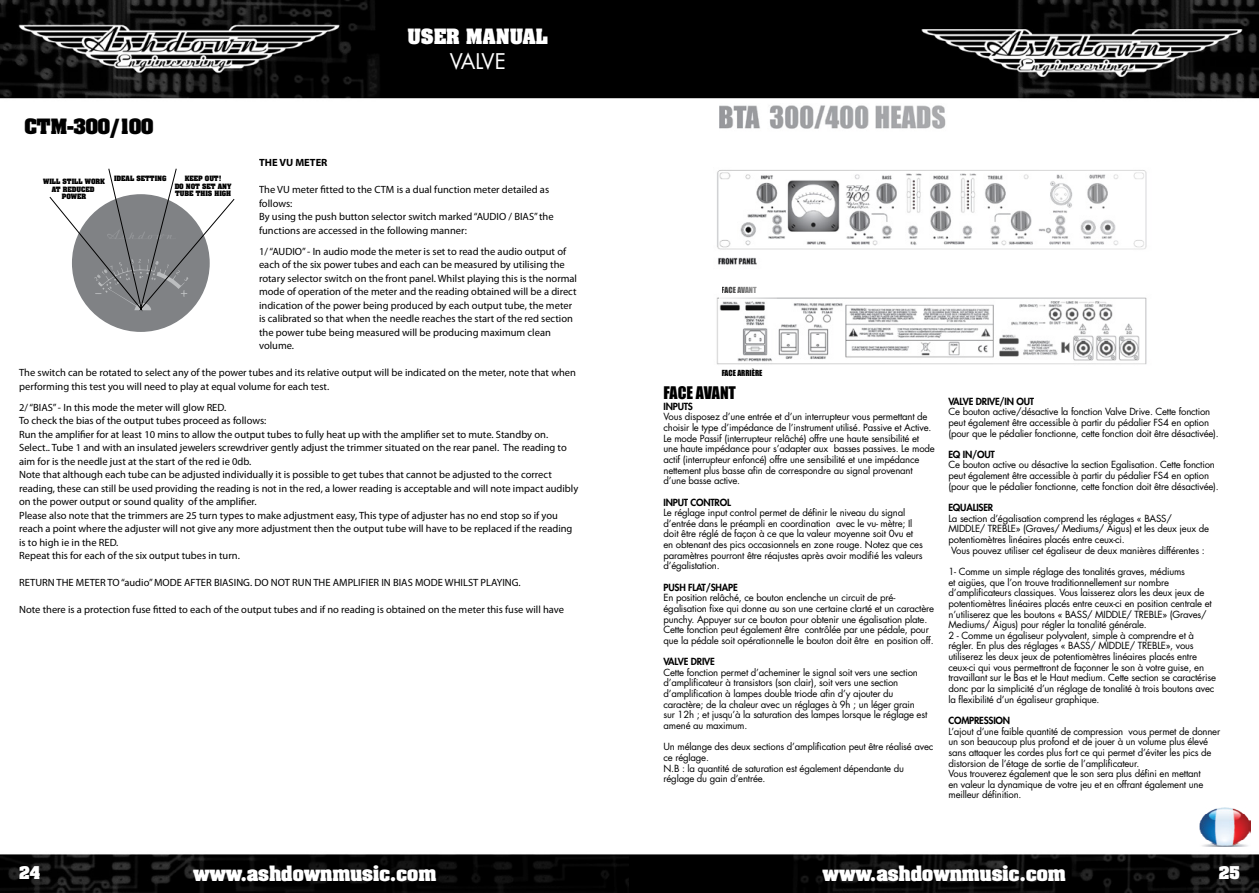
<style>
.page{position:relative;width:1259px;height:893px;background:#fff}
.page>*{position:absolute;margin:0;border:0;box-sizing:border-box;transform-origin:0 0}
.t1{font:21px "Futura";letter-spacing:-.04em;color:#fff}
.t2{font:700 18px "Aachen";color:#fff}
.t3{font:700 18px "Aachen";color:#000}
.t4{font:15.9px "Impact";color:#000}
.t5{font:700 15px "Aachen";color:#fff}
.t6{font:10.5px/13.5px "Myriad Pro";color:#000}
.t7{font:700 10.5px "Myriad Pro";color:#000}
.t8{font:9.6px/10.6px "Futura";letter-spacing:-.02em;color:#000}
.t9{font:800 9.6px "Futura";letter-spacing:-.02em;color:#000}
.t10{font:7.65px "Impact";color:#000}
.t11{font:700 6.3px/7.5px "Aachen";color:#000;text-align:center}
</style>
<div class="page">
<img style="left:0;top:0;width:1259px;height:893px">
<div style="left:24px;top:158px;width:235px;height:182px;background:#fff"></div>
<div style="left:72px;top:194px;width:138px;height:138px;background:#808285;border-radius:50%"></div>
<svg style="left:49px;top:168px;width:186px;height:143px"></svg>
<img style="left:1199px;top:808px;width:51px;height:38px">
<img style="left:677px;top:103px;width:582px;height:269px">
<div style="left:719px;top:289px;width:57px;height:10px;background:#fff"></div>
<h2 class="t3" style="left:24px;top:112px;width:130px">CTM-300/100</h2>
<h2 class="t2" style="left:407px;top:23px;width:142px">USER MANUAL</h2>
<h1 class="t1" style="left:450px;top:48px;width:58px">VALVE</h1>
<p class="t7" style="left:259px;top:156px;width:70px">THE VU METER</p>
<p class="t6" style="left:259px;top:183px;width:296px">The VU meter fitted to the CTM is a dual function meter detailed as follows:<br>By using the push button selector switch marked “AUDIO / BIAS” the functions are accessed in the following manner:</p>
<p class="t6" style="left:259px;top:244px;width:319px">1/ “AUDIO” - In audio mode the meter is set to read the audio output of each of the six power tubes and each can be measured by utilising the rotary selector switch on the front panel. Whilst playing this is the normal mode of operation of the meter and the reading obtained will be a direct indication of the power being produced by each output tube, the meter is calibrated so that when the needle reaches the start of the red section the power tube being measured will be producing maximum clean volume.</p>
<p class="t6" style="left:19px;top:366px;width:558px">The switch can be rotated to select any of the power tubes and its relative output will be indicated on the meter, note that when performing this test you will need to play at equal volume for each test.</p>
<p class="t6" style="left:19px;top:400px;width:561px">2/ “BIAS” - In this mode the meter will glow RED.<br>To check the bias of the output tubes proceed as follows:<br>Run the amplifier for at least 10 mins to allow the output tubes to fully heat up with the amplifier set to mute. Standby on.<br>Select.. Tube 1 and with an insulated jewelers screwdriver gently adjust the trimmer situated on the rear panel. The reading to aim for is the needle just at the start of the red ie 0db.<br>Note that although each tube can be adjusted individually it is possible to get tubes that cannot be adjusted to the correct reading, these can still be used providing the reading is not in the red, a lower reading is acceptable and will note impact audibly on the power output or sound quality of the amplifier.<br>Please also note that the trimmers are 25 turn types to make adjustment easy, This type of adjuster has no end stop so if you reach a point where the adjuster will not give any more adjustment then the output tube will have to be replaced if the reading is to high ie in the RED.<br>Repeat this for each of the six output tubes in turn.</p>
<p class="t6" style="left:19px;top:576px;width:503px">RETURN THE METER TO “audio” MODE AFTER BIASING. DO NOT RUN THE AMPLIFIER IN BIAS MODE WHILST PLAYING.</p>
<p class="t6" style="left:19px;top:603px;width:546px">Note there is a protection fuse fitted to each of the output tubes and if no reading is obtained on the meter this fuse will have</p>
<p class="t11" style="left:114px;top:174px;width:54px">IDEAL SETTING</p>
<p class="t11" style="left:175px;top:174px;width:58px">KEEP OUT!<br>DO NOT SET ANY<br>TUBE THIS HIGH</p>
<p class="t11" style="left:43px;top:178px;width:63px">WILL STILL WORK<br>AT REDUCED<br>POWER</p>
<p class="t10" style="left:722px;top:284px;width:36px">FACE AVANT</p>
<p class="t10" style="left:722px;top:367px;width:42px">FACE ARRIÈRE</p>
<h3 class="t4" style="left:663px;top:380px;width:74px">FACE AVANT</h3>
<p class="t9" style="left:663px;top:400px;width:31px">INPUTS</p>
<p class="t8" style="left:663px;top:412px;width:273px">Vous disposez d’une entrée et d’un interrupteur vous permettant de choisir le type d’impédance de l’instrument utilisé. Passive et Active.<br>Le mode Passif (interrupteur relâché) offre une haute sensibilité et une haute impédance pour s’adapter aux basses passives. Le mode actif (interrupteur enfoncé) offre une sensibilité et une impédance nettement plus basse afin de correspondre au signal provenant d’une basse active.</p>
<p class="t9" style="left:663px;top:496px;width:9px">INPUT</p>
<p class="t9" style="left:690px;top:496px;width:42px">CONTROL</p>
<p class="t8" style="left:663px;top:507px;width:261px">Le réglage input control permet de définir le niveau du signal d’entrée dans le préampli en coordination avec le vu- mètre; Il doit être réglé de façon à ce que la valeur moyenne soit 0vu et en obtenant des pics occasionnels en zone rouge. Notez que ces paramètres pourront être réajustes après avoir modifié les valeurs d’égalistation.</p>
<p class="t9" style="left:663px;top:581px;width:76px">PUSH FLAT/SHAPE</p>
<p class="t8" style="left:663px;top:593px;width:272px">En position relâché, ce bouton enclenche un circuit de pré&shy;égalisation fixe qui donne au son une certaine clarté et un caractère punchy. Appuyer sur ce bouton pour obtenir une égalisation plate.<br>Cette fonction peut également être contrôlée par une pédale, pour que la pédale soit opérationnelle le bouton doit être en position off.</p>
<p class="t9" style="left:663px;top:655px;width:53px">VALVE DRIVE</p>
<p class="t8" style="left:663px;top:667px;width:265px">Cette fonction permet d’acheminer le signal soit vers une section d’amplificateur à transistors (son clair), soit vers une section d’amplification à lampes double triode afin d’y ajouter du caractère; de la chaleur avec un réglages à 9h ; un léger grain sur 12h ; et jusqu’à la saturation des lampes lorsque le réglage est amené au maximum.</p>
<p class="t8" style="left:663px;top:742px;width:271px">Un mélange des deux sections d’amplification peut être réalisé avec ce réglage.<br>N.B : la quantité de saturation est également dépendante du réglage du gain d’entrée.</p>
<p class="t9" style="left:948px;top:395px;width:82px">VALVE DRIVE/IN OUT</p>
<p class="t8" style="left:948px;top:406px;width:272px">Ce bouton active/désactive la fonction Valve Drive. Cette fonction peut également être accessible à partir du pédalier FS4 en option (pour que le pédalier fonctionne, cette fonction doit être désactivée).</p>
<p class="t9" style="left:948px;top:448px;width:42px">EQ IN/OUT</p>
<p class="t8" style="left:948px;top:460px;width:272px">Ce bouton active ou désactive la section Egalisation. Cette fonction peut également être accessible à partir du pédalier FS4 en option (pour que le pédalier fonctionne, cette fonction doit être désactivée).</p>
<p class="t9" style="left:948px;top:501px;width:46px">EQUALISER</p>
<p class="t8" style="left:948px;top:513px;width:262px">La section d’égalisation comprend les réglages « BASS/ MIDDLE/ TREBLE» (Graves/ Mediums/ Aigus) et les deux jeux de potentiomètres linéaires placés entre ceux-ci.<br>Vous pouvez utiliser cet égaliseur de deux manières différentes :</p>
<p class="t8" style="left:948px;top:566px;width:269px">1- Comme un simple réglage des tonalités graves, médiums<br>et aigües, que l’on trouve traditionnellement sur nombre d’amplificateurs classiques. Vous laisserez alors les deux jeux de potentiomètres linéaires placés entre ceux-ci en position centrale et n’utiliserez que les boutons « BASS/ MIDDLE/ TREBLE» (Graves/ Mediums/ Aigus) pour régler la tonalité générale.<br>2 - Comme un égaliseur polyvalent, simple à comprendre et à régler. En plus des réglages « BASS/ MIDDLE/ TREBLE», vous utiliserez les deux jeux de potentiomètres linéaires placés entre ceux-ci qui vous permettront de façonner le son à votre guise, en travaillant sur le Bas et le Haut medium. Cette section se caractérise donc par la simplicité d’un réglage de tonalité à trois boutons avec la flexibilité d’un égaliseur graphique.</p>
<p class="t9" style="left:948px;top:714px;width:62px">COMPRESSION</p>
<p class="t8" style="left:948px;top:726px;width:273px">L’ajout d’une faible quantité de compression vous permet de donner un son beaucoup plus profond et de jouer à un volume plus élevé sans attaquer les cordes plus fort ce qui permet d’éviter les pics de distorsion de l’étage de sortie de l’amplificateur.<br>Vous trouverez également que le son sera plus défini en mettant<br>en valeur la dynamique de votre jeu et en offrant également une meilleur définition.</p>
<h3 class="t5" style="left:19px;top:862px;width:23px">24</h3>
<h2 class="t2" style="left:193px;top:859px;width:245px">www.ashdownmusic.com</h2>
<h2 class="t2" style="left:822px;top:859px;width:245px">www.ashdownmusic.com</h2>
<h3 class="t5" style="left:1219px;top:862px;width:22px">25</h3>
</div>
